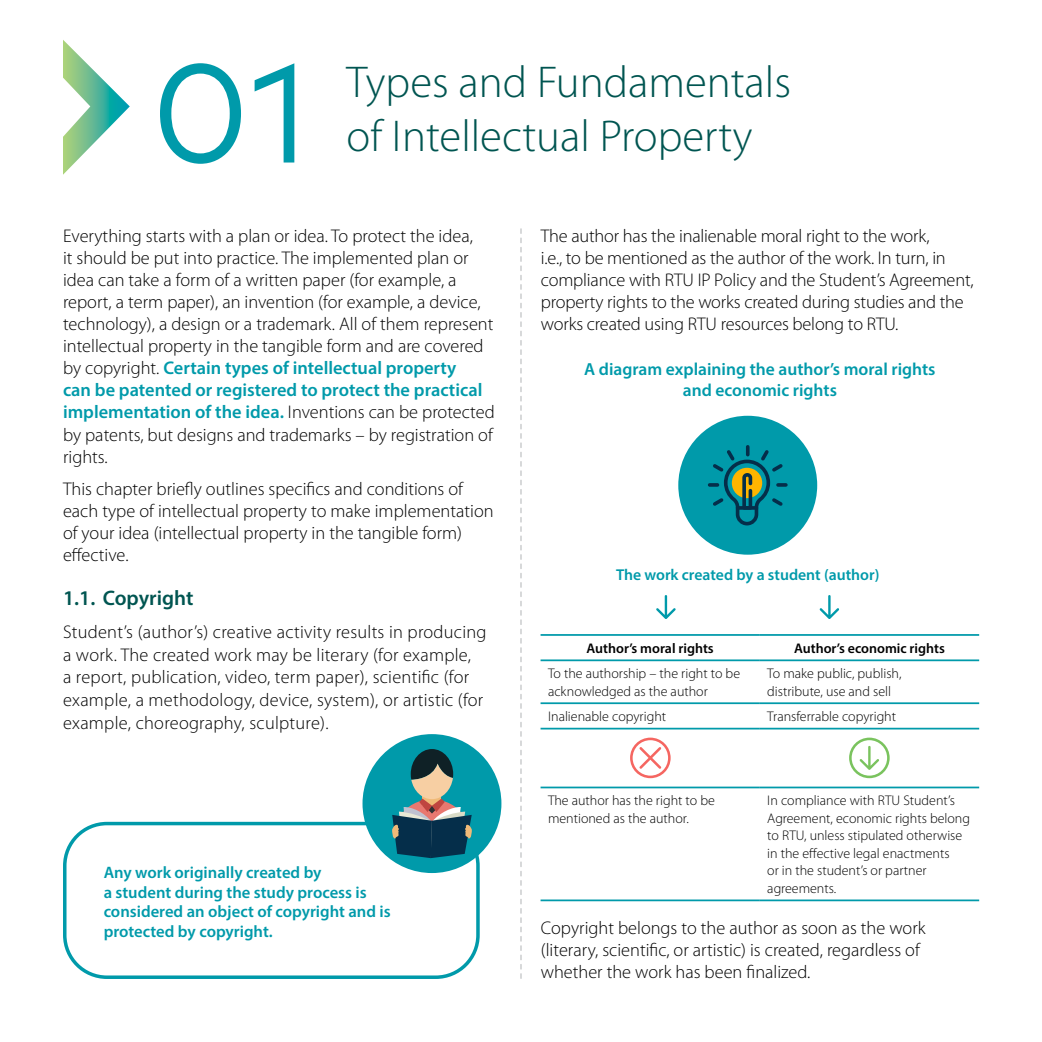
<style>
.page{position:relative;width:1042px;height:1042px;background:#fff}
.page>*{position:absolute;margin:0;border:0;box-sizing:border-box;transform-origin:0 0}
.t1{font:140px "Mark Pro";color:#009aaa}
.t2{font:300 44.8px/53.7px "Myriad Pro";color:#005551}
.t3{font:600 21px "Myriad Pro";color:#005551}
.t4{font:300 18.38px/22.1px "Myriad Pro";color:#000}
.t5{font:600 17.5px/21px "Myriad Pro";color:#009aaa;text-align:center}
.t6{font:600 16.62px/19.9px "Myriad Pro";color:#009aaa}
.t7{font:600 15.75px "Myriad Pro";color:#009aaa}
.t8{font:300 14px/17.5px "Myriad Pro";color:#000}
.t9{font:600 14px "Myriad Pro";color:#000}
.s1{font-weight:600;color:#009aaa}
</style>
<div class="page">
<svg style="left:520px;top:229px;width:1px;height:749px"></svg>
<div style="left:63px;top:822px;width:417px;height:157px;border:4px solid #009aaa;border-radius:42px"></div>
<div style="left:362px;top:734px;width:139px;height:139px;background:#009aaa;border-radius:50%"></div>
<svg style="left:392px;top:749px;width:80px;height:109px"></svg>
<svg style="left:63px;top:40px;width:67px;height:135px"></svg>
<hr style="left:540px;top:634px;width:220px;height:2px;background:#009aaa">
<hr style="left:760px;top:634px;width:219px;height:2px;background:#009aaa">
<hr style="left:540px;top:659px;width:220px;height:2px;background:#009aaa">
<hr style="left:760px;top:659px;width:219px;height:2px;background:#009aaa">
<hr style="left:540px;top:702px;width:220px;height:2px;background:#009aaa">
<hr style="left:760px;top:702px;width:219px;height:2px;background:#009aaa">
<hr style="left:540px;top:728px;width:220px;height:1px;background:#009aaa">
<hr style="left:760px;top:728px;width:219px;height:1px;background:#009aaa">
<hr style="left:540px;top:786px;width:220px;height:2px;background:#009aaa">
<hr style="left:760px;top:786px;width:219px;height:2px;background:#009aaa">
<hr style="left:540px;top:899px;width:220px;height:2px;background:#009aaa">
<hr style="left:760px;top:899px;width:219px;height:2px;background:#009aaa">
<svg style="left:630px;top:737px;width:40px;height:41px"></svg>
<svg style="left:849px;top:737px;width:40px;height:41px"></svg>
<div style="left:678px;top:416px;width:139px;height:139px;background:#009aaa;border-radius:50%"></div>
<svg style="left:656px;top:595px;width:20px;height:24px"></svg>
<svg style="left:819px;top:595px;width:20px;height:24px"></svg>
<svg style="left:708px;top:445px;width:80px;height:81px"></svg>
<h1 class="t1" style="left:151px;top:8px;width:160px">01</h1>
<h2 class="t2" style="left:346px;top:56px;width:446px">Types and Fundamentals of Intellectual Property</h2>
<p class="t4" style="left:63px;top:225px;width:433px">Everything starts with a plan or idea. To protect the idea,<br>it should be put into practice. The implemented plan or idea can take a form of a written paper (for example, a report, a term paper), an invention (for example, a device, technology), a design or a trademark. All of them represent intellectual property in the tangible form and are covered by copyright. <span class="s1">Certain types of intellectual property<br>can be patented or registered to protect the practical implementation of the idea.</span> Inventions can be protected by patents, but designs and trademarks – by registration of rights.</p>
<p class="t4" style="left:63px;top:478px;width:432px">This chapter briefly outlines specifics and conditions of each type of intellectual property to make implementation of your idea (intellectual property in the tangible form) effective.</p>
<p class="t3" style="left:63px;top:585px;width:132px">1.1. Copyright</p>
<p class="t4" style="left:63px;top:620px;width:425px;line-height:22.8px">Student’s (author’s) creative activity results in producing a work. The created work may be literary (for example,<br>a report, publication, video, term paper), scientific (for example, a methodology, device, system), or artistic (for example, choreography, sculpture).</p>
<p class="t6" style="left:104px;top:861px;width:288px">Any work originally created by<br>a student during the study process is considered an object of copyright and is protected by copyright.</p>
<p class="t4" style="left:541px;top:225px;width:434px">The author has the inalienable moral right to the work,<br>i.e., to be mentioned as the author of the work. In turn, in compliance with RTU IP Policy and the Student’s Agreement, property rights to the works created during studies and the works created using RTU resources belong to RTU.</p>
<p class="t5" style="left:584px;top:358px;width:353px">A diagram explaining the author’s moral rights and economic rights</p>
<p class="t7" style="left:616px;top:564px;width:265px">The work created by a student (author)</p>
<p class="t9" style="left:586px;top:639px;width:129px">Author’s moral rights</p>
<p class="t9" style="left:794px;top:639px;width:152px">Author’s economic rights</p>
<p class="t8" style="left:548px;top:665px;width:194px">To the authorship – the right to be acknowledged as the author</p>
<p class="t8" style="left:767px;top:665px;width:136px">To make public, publish, distribute, use and sell</p>
<p class="t8" style="left:548px;top:708px;width:120px">Inalienable copyright</p>
<p class="t8" style="left:767px;top:708px;width:130px">Transferrable copyright</p>
<p class="t8" style="left:548px;top:792px;width:168px">The author has the right to be mentioned as the author.</p>
<p class="t8" style="left:767px;top:792px;width:204px">In compliance with RTU Student’s<br>Agreement, economic rights belong to RTU, unless stipulated otherwise in the effective legal enactments<br>or in the student’s or partner agreements.</p>
<p class="t4" style="left:541px;top:917px;width:386px">Copyright belongs to the author as soon as the work (literary, scientific, or artistic) is created, regardless of whether the work has been finalized.</p>
</div>
